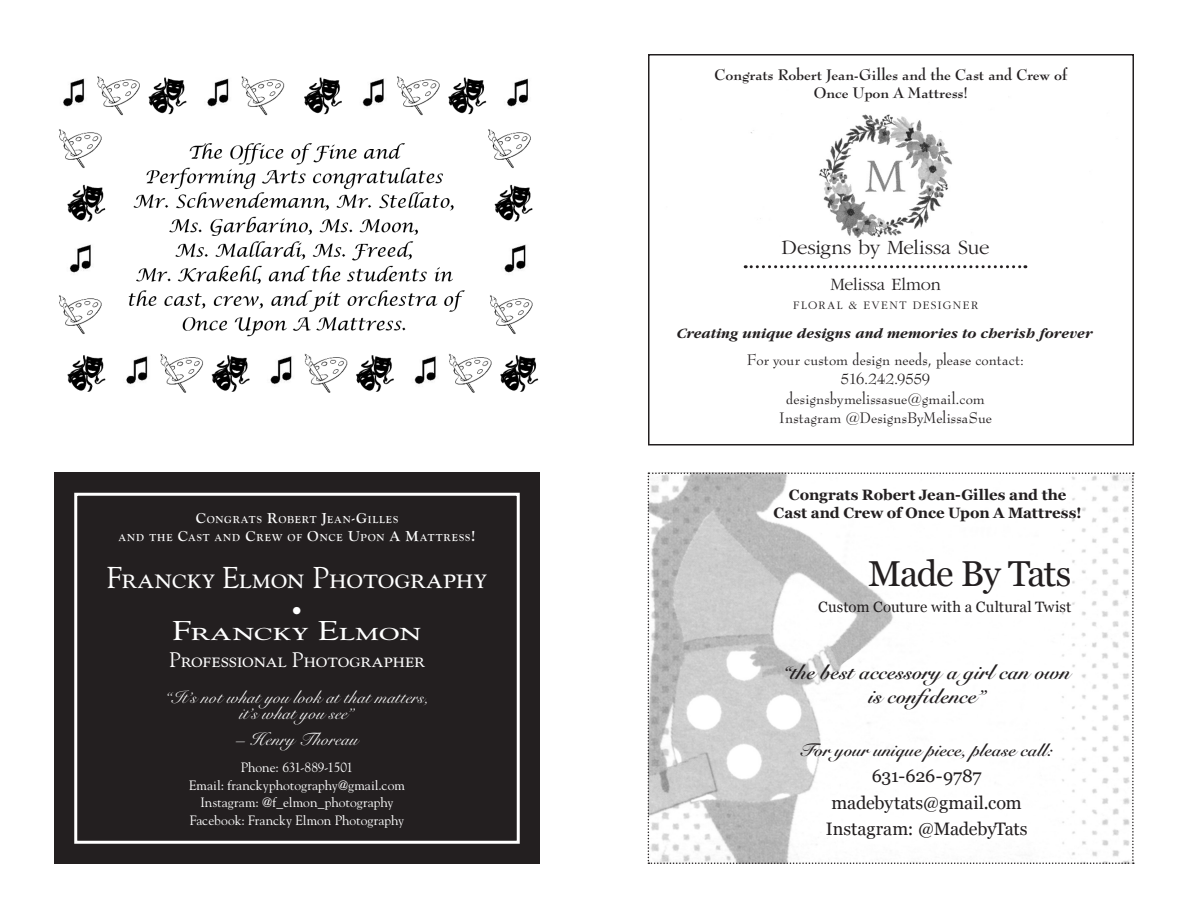
<style>
.page{position:relative;width:1188px;height:918px;background:#fff}
.page>*{position:absolute;margin:0;border:0;box-sizing:border-box;transform-origin:0 0}
.Pit_Instrument{font:36px "Georgia";letter-spacing:-.04em;color:#231f20}
.Pit_Instrument-2{font:30px "Goudy SC";letter-spacing:-.01em;color:#fff}
.Pit_Instrument-3{font:27px "Goudy SC";letter-spacing:-.015em;color:#fff;scale:1.4 1}
.Pit_Instrument-4{font:21px/24px "Snell Roundhand Bold Script";letter-spacing:.005em;color:#231f20;text-align:center}
.Pit_Instrument-5{font:21px "Goudy SC";letter-spacing:-.005em;color:#fff}
.Pit_Instrument-6{font:300 21px "Garamond";letter-spacing:-.005em;color:#231f20}
.Pit_Instrument-7{font:21px "Goudy";color:#fff}
.Pit_Instrument-8{font:18px/15.8px "Snell Roundhand Script";letter-spacing:.01em;color:#fff;text-align:center}
.Pit_Instrument-9{font:18px "Georgia";letter-spacing:-.01em;color:#231f20}
.Pit_Instrument-10{font:18px "Snell Roundhand Bold Script";letter-spacing:.005em;color:#231f20}
.Pit_Instrument-11{font:300 18px "Garamond";letter-spacing:-.005em;color:#231f20}
.Pit_Instrument-12{font:15px "Bernhard Modern BT";letter-spacing:.01em;color:#231f20}
.boosters{font:700 15px/18px "Georgia";color:#231f20;text-align:center}
.boosters-2{font:700 15px/18px "Bernhard Modern BT";letter-spacing:-.005em;color:#231f20;text-align:center}
.Pit_Instrument-13{font:italic 700 15px "Garamond";letter-spacing:.005em;color:#231f20}
.Pit_Instrument-14{font:15px "Georgia";letter-spacing:.01em;color:#231f20}
.Pit_Instrument-15{font:13.5px "Goudy";color:#fff}
.Pit_Instrument-16{font:300 12px "Garamond";letter-spacing:.12em;color:#231f20}
.boosters-3{font:700 10.5px/18px "Goudy Old Style T";letter-spacing:.09em;color:#fff;text-align:center}
.s1{font-size:15px}
</style>
<div class="page">
<img style="left:59px;top:76px;width:480px;height:317px">
<div style="left:54px;top:472px;width:486px;height:392px;background:#231f20"></div>
<div style="left:74px;top:493px;width:446px;height:351px;border:3px solid #fff"></div>
<svg style="left:648px;top:472px;width:486px;height:392px"></svg>
<div style="left:648px;top:54px;width:486px;height:392px;border:2px solid #231f20"></div>
<img style="left:750px;top:114px;width:203px;height:124px">
<svg style="left:745px;top:265px;width:281px;height:3px"></svg>
<p class="boosters-3" style="left:119px;top:511px;width:358px"><span class="s1">C</span>ONGRATS <span class="s1">R</span>OBERT <span class="s1">J</span>EAN<span class="s1">-G</span>ILLES<br>AND THE <span class="s1">C</span>AST AND <span class="s1">C</span>REW OF <span class="s1">O</span>NCE <span class="s1">U</span>PON <span class="s1">A M</span>ATTRESS<span class="s1">!</span></p>
<p class="Pit_Instrument-2" style="left:107px;top:560px;width:382px">Francky Elmon Photography</p>
<p class="Pit_Instrument-7" style="left:291px;top:597px;width:14px">•</p>
<p class="Pit_Instrument-3" style="left:172px;top:615px;width:180px">Francky Elmon</p>
<p class="Pit_Instrument-5" style="left:169px;top:647px;width:257px">Professional Photographer</p>
<p class="Pit_Instrument-8" style="left:165px;top:690px;width:265px">“It’s not what you look at that matters, it’s what you see”</p>
<p class="Pit_Instrument-8" style="left:236px;top:732px;width:123px">– Henry Thoreau</p>
<p class="Pit_Instrument-15" style="left:241px;top:759px;width:114px">Phone: 631-889-1501</p>
<p class="Pit_Instrument-15" style="left:189px;top:777px;width:217px">Email: franckyphotography@gmail.com</p>
<p class="Pit_Instrument-15" style="left:200px;top:794px;width:195px">Instagram: @f_elmon_photography</p>
<p class="Pit_Instrument-15" style="left:190px;top:812px;width:216px">Facebook: Francky Elmon Photography</p>
<p class="boosters-2" style="left:715px;top:65px;width:354px">Congrats Robert Jean-Gilles and the Cast and Crew of<br>Once Upon A Mattress!</p>
<p class="Pit_Instrument-6" style="left:782px;top:236px;width:210px">Designs by Melissa Sue</p>
<p class="Pit_Instrument-11" style="left:830px;top:275px;width:112px">Melissa Elmon</p>
<p class="Pit_Instrument-16" style="left:793px;top:299px;width:186px">FLORAL &amp; EVENT DESIGNER</p>
<p class="Pit_Instrument-13" style="left:678px;top:326px;width:417px">Creating unique designs and memories to cherish forever</p>
<p class="Pit_Instrument-12" style="left:747px;top:350px;width:279px">For your custom design needs, please contact:</p>
<p class="Pit_Instrument-12" style="left:841px;top:369px;width:91px">516.242.9559</p>
<p class="Pit_Instrument-12" style="left:786px;top:389px;width:200px">designsbymelissasue@gmail.com</p>
<p class="Pit_Instrument-12" style="left:779px;top:408px;width:214px">Instagram @DesignsByMelissaSue</p>
<p class="boosters" style="left:774px;top:485px;width:310px">Congrats Robert Jean-Gilles and the<br>Cast and Crew of Once Upon A Mattress!</p>
<p class="Pit_Instrument" style="left:868px;top:547px;width:205px">Made By Tats</p>
<p class="Pit_Instrument-14" style="left:818px;top:596px;width:255px">Custom Couture with a Cultural Twist</p>
<p class="Pit_Instrument-4" style="left:783px;top:660px;width:289px">“the best accessory a girl can own is confidence”</p>
<p class="Pit_Instrument-10" style="left:801px;top:739px;width:253px">For your unique piece, please call:</p>
<p class="Pit_Instrument-9" style="left:872px;top:763px;width:111px">631-626-9787</p>
<p class="Pit_Instrument-9" style="left:831px;top:790px;width:192px">madebytats@gmail.com</p>
<p class="Pit_Instrument-9" style="left:826px;top:816px;width:203px">Instagram: @MadebyTats</p>
</div>
